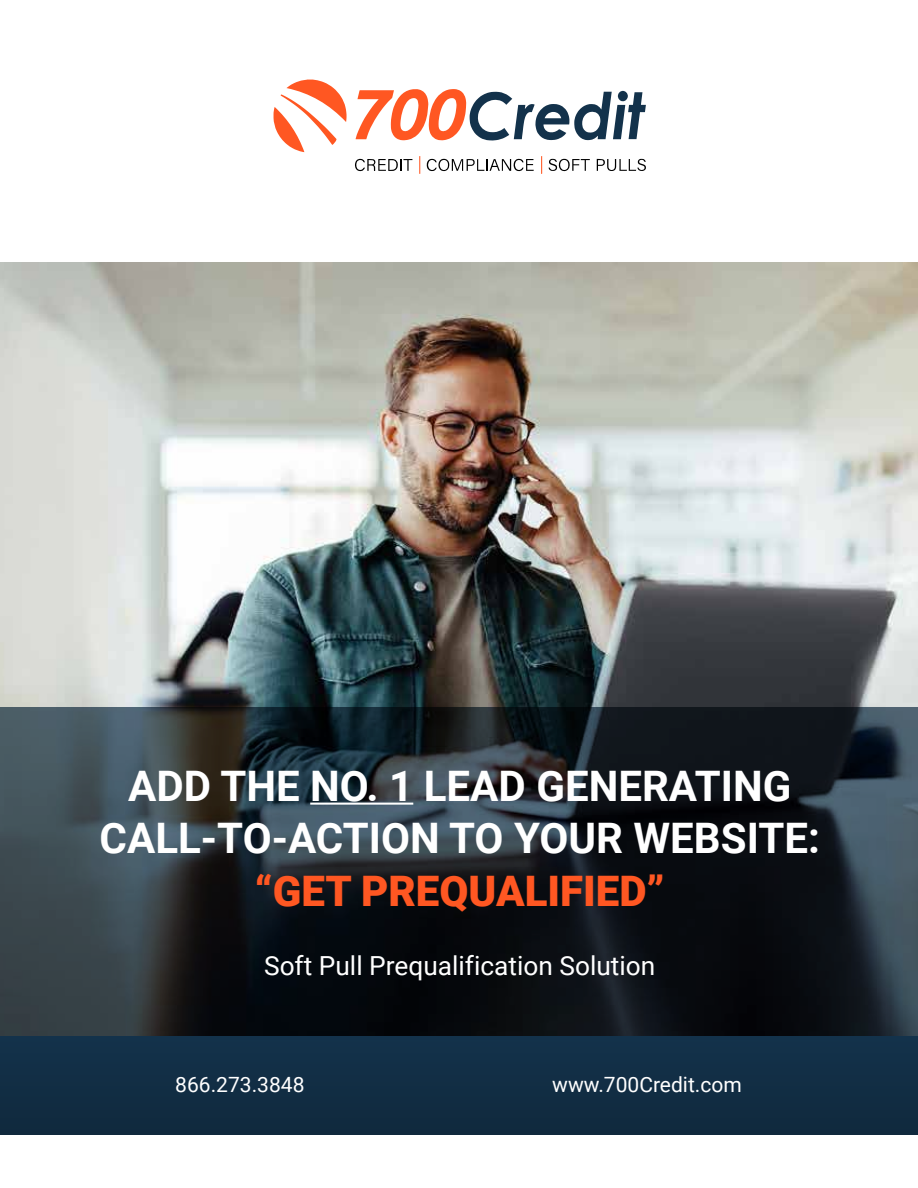
<style>
.page{position:relative;width:918px;height:1188px;background:#fff}
.page>*{position:absolute;margin:0;border:0;box-sizing:border-box;transform-origin:0 0}
.t1{font:700 42px/52.7px "Roboto";color:#fff;text-align:center}
.t2{font:900 42px "Roboto";color:#ff5722}
.t3{font:26.25px "Roboto";color:#fff}
.t4{font:21px "Roboto";color:#fff}
</style>
<div class="page">
<img style="left:0;top:262px;width:918px;height:445px">
<svg style="left:0;top:707px;width:918px;height:329px;background:#1f272d"></svg>
<svg style="left:274px;top:80px;width:73px;height:72px"></svg>
<svg style="left:356px;top:89px;width:290px;height:51px"></svg>
<div style="left:618px;top:91px;width:10px;height:11px;background:#13324b;border-radius:50%"></div>
<svg style="left:419px;top:156px;width:1px;height:18px"></svg>
<svg style="left:541px;top:156px;width:1px;height:18px"></svg>
<svg style="left:355px;top:159px;width:57px;height:12px"></svg>
<svg style="left:427px;top:159px;width:107px;height:13px"></svg>
<svg style="left:548px;top:159px;width:42px;height:12px"></svg>
<svg style="left:597px;top:159px;width:49px;height:12px"></svg>
<div style="left:0;top:1036px;width:918px;height:98px;background:#122e44"></div>
<hr style="left:310px;top:803px;width:103px;height:2px;background:#fff">
<p class="t1" style="left:100px;top:758px;width:722px">ADD THE NO. 1 LEAD GENERATING<br>CALL-TO-ACTION TO YOUR WEBSITE:</p>
<p class="t2" style="left:255px;top:861px;width:411px">“GET PREQUALIFIED”</p>
<p class="t3" style="left:264px;top:947px;width:393px">Soft Pull Prequalification Solution</p>
<p class="t4" style="left:175px;top:1069px;width:131px">866.273.3848</p>
<p class="t4" style="left:552px;top:1069px;width:191px">www.700Credit.com</p>
</div>
